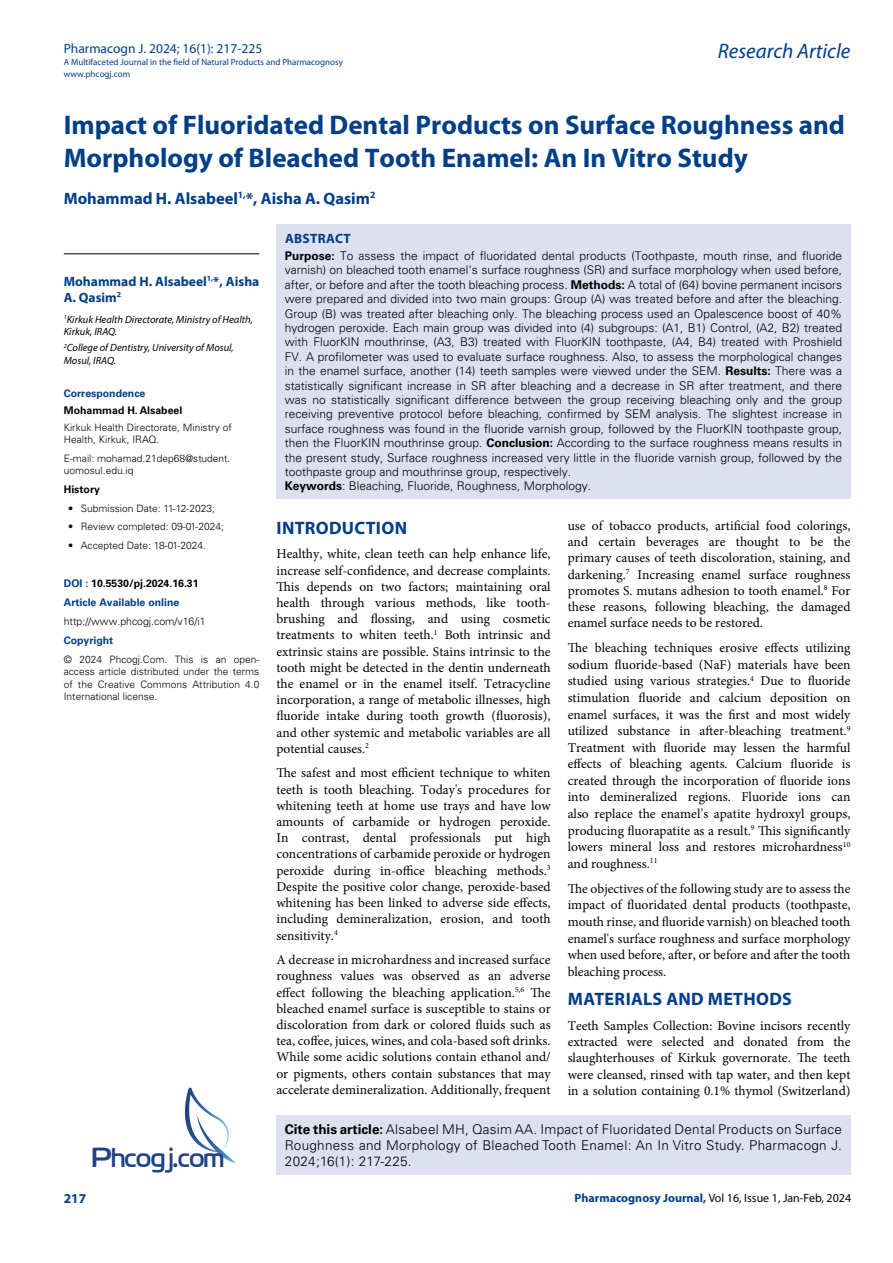
<style>
.page{position:relative;width:893px;height:1263px;background:#fff}
.page>*{position:absolute;margin:0;border:0;box-sizing:border-box;transform-origin:0 0}
.t1{font:27.6px "Cloud World";color:#1e4384}
.t2{font:700 27px/33px "Myriad Pro";color:#003e88}
.t3{font:italic 21px "Myriad Pro";color:#003e88}
.t4{font:700 18px "Myriad Pro";letter-spacing:.02em;color:#003e88}
.t5{font:700 16.5px "Myriad Pro";color:#003e88}
.t6{font:13.5px/16.2px "Minion Pro";color:#000;text-align:justify}
.t7{font:300 13.5px/16.2px "Univers LT Std";letter-spacing:.02em;color:#000}
.t8{font:700 13.5px/16.2px "Myriad Pro";color:#003e88}
.t9{font:13.5px "Myriad Pro";color:#003e88}
.t10{font:700 13.5px "Myriad Pro";letter-spacing:.02em;color:#003e88}
.t11{font:300 12px/14.4px "Univers LT Std";color:#000}
.t12{font:12px "Myriad Pro";color:#000}
.t13{font:italic 10.5px/12.3px "Myriad Pro";color:#000}
.t14{font:700 10.5px/18.9px "Univers LT Std";color:#003e88}
.t15{font:300 10.5px "Univers LT Std";color:#000}
.t16{font:700 10.5px "Univers LT Std";color:#000}
.t17{font:300 10.2px/12.3px "Univers LT Std";color:#000}
.t18{font:9px/12px "Myriad Pro";color:#003e88}
.s1{color:#000}
.s2{font-weight:700}
.s3{font-weight:700;color:#003e88}
</style>
<div class="page">
<div style="left:276px;top:1115px;width:574px;height:60px;background:#dde0ef"></div>
<svg style="left:185px;top:1087px;width:51px;height:76px"></svg>
<div style="left:276px;top:225px;width:575px;height:274px;background:#dde0ef"></div>
<hr style="left:64px;top:254px;width:195px;height:1px;background:#000">
<p class="t9" style="left:64px;top:40px;width:200px">Pharmacogn J. 2024; 16(1): 217-225</p>
<p class="t18" style="left:64px;top:55px;width:281px">A Multifaceted Journal in the field of Natural Products and Pharmacognosy www.phcogj.com</p>
<h3 class="t3" style="left:718px;top:38px;width:134px">Research Article</h3>
<h2 class="t2" style="left:64px;top:108px;width:783px">Impact of Fluoridated Dental Products on Surface Roughness and<br>Morphology of Bleached Tooth Enamel: An In Vitro Study</h2>
<p class="t5" style="left:64px;top:187px;width:313px">Mohammad H. Alsabeel<sup>1,</sup>*, Aisha A. Qasim<sup>2</sup></p>
<p class="t8" style="left:64px;top:272px;width:197px">Mohammad H. Alsabeel<sup>1,</sup>*, Aisha<br>A. Qasim<sup>2</sup></p>
<p class="t13" style="left:64px;top:313px;width:191px"><sup>1</sup>Kirkuk Health Directorate, Ministry of Health,<br>Kirkuk, IRAQ.</p>
<p class="t13" style="left:64px;top:342px;width:171px"><sup>2</sup>College of Dentistry, University of Mosul,<br>Mosul, IRAQ.</p>
<p class="t14" style="left:64px;top:384px;width:83px">Correspondence</p>
<p class="t16" style="left:64px;top:404px;width:120px">Mohammad H. Alsabeel</p>
<p class="t17" style="left:64px;top:421px;width:170px">Kirkuk Health Directorate, Ministry of<br>Health, Kirkuk, IRAQ.</p>
<p class="t17" style="left:64px;top:452px;width:168px">E-mail: mohamad.21dep68@student. uomosul.edu.iq</p>
<p class="t16" style="left:64px;top:483px;width:38px">History</p>
<p class="t17" style="left:68px;top:502px;width:148px">• Submission Date: 11-12-2023;</p>
<p class="t17" style="left:68px;top:521px;width:157px">• Review completed: 09-01-2024;</p>
<p class="t17" style="left:68px;top:540px;width:139px">• Accepted Date: 18-01-2024.</p>
<p class="t14" style="left:64px;top:574px;width:136px">DOI : <span class="s1">10.5530/pj.2024.16.31<br></span>Article Available online</p>
<p class="t15" style="left:64px;top:615px;width:143px">http://www.phcogj.com/v16/i1</p>
<p class="t14" style="left:64px;top:631px;width:51px">Copyright</p>
<p class="t17" style="left:64px;top:653px;width:197px;text-align:justify">© 2024 Phcogj.Com. This is an open&shy;access article distributed under the terms of the Creative Commons Attribution 4.0<br>International license.</p>
<p class="t10" style="left:285px;top:230px;width:67px">ABSTRACT</p>
<p class="t11" style="left:285px;top:248px;width:559px"><span class="s2">Purpose:</span> To assess the impact of fluoridated dental products (Toothpaste, mouth rinse, and fluoride varnish) on bleached tooth enamel's surface roughness (SR) and surface morphology when used before, after, or before and after the tooth bleaching process. <span class="s2">Methods:</span> A total of (64) bovine permanent incisors were prepared and divided into two main groups: Group (A) was treated before and after the bleaching.<br>Group (B) was treated after bleaching only. The bleaching process used an Opalescence boost of 40% hydrogen peroxide. Each main group was divided into (4) subgroups: (A1, B1) Control, (A2, B2) treated with FluorKIN mouthrinse, (A3, B3) treated with FluorKIN toothpaste, (A4, B4) treated with Proshield FV. A profilometer was used to evaluate surface roughness. Also, to assess the morphological changes in the enamel surface, another (14) teeth samples were viewed under the SEM. <span class="s2">Results:</span> There was a statistically significant increase in SR after bleaching and a decrease in SR after treatment, and there was no statistically significant difference between the group receiving bleaching only and the group receiving preventive protocol before bleaching, confirmed by SEM analysis. The slightest increase in surface roughness was found in the fluoride varnish group, followed by the FluorKIN toothpaste group, then the FluorKIN mouthrinse group. <span class="s2">Conclusion:</span> According to the surface roughness means results in the present study, Surface roughness increased very little in the fluoride varnish group, followed by the toothpaste group and mouthrinse group, respectively.<br><span class="s2">Keywords</span>: Bleaching, Fluoride, Roughness, Morphology.</p>
<h3 class="t4" style="left:277px;top:516px;width:132px">INTRODUCTION</h3>
<p class="t6" style="left:276px;top:546px;width:276px">Healthy, white, clean teeth can help enhance life, increase self-confidence, and decrease complaints.<br>This depends on two factors; maintaining oral health through various methods, like tooth&shy;brushing and flossing, and using cosmetic treatments to whiten teeth.<sup>1</sup> Both intrinsic and extrinsic stains are possible. Stains intrinsic to the tooth might be detected in the dentin underneath the enamel or in the enamel itself. Tetracycline incorporation, a range of metabolic illnesses, high fluoride intake during tooth growth (fluorosis), and other systemic and metabolic variables are all potential causes.<sup>2</sup></p>
<p class="t6" style="left:276px;top:765px;width:276px">The safest and most efficient technique to whiten teeth is tooth bleaching. Today's procedures for whitening teeth at home use trays and have low amounts of carbamide or hydrogen peroxide.<br>In contrast, dental professionals put high concentrations of carbamide peroxide or hydrogen peroxide during in-office bleaching methods.<sup>3<br></sup>Despite the positive color change, peroxide-based whitening has been linked to adverse side effects, including demineralization, erosion, and tooth sensitivity.<sup>4</sup></p>
<p class="t6" style="left:276px;top:952px;width:276px">A decrease in microhardness and increased surface roughness values was observed as an adverse effect following the bleaching application.<sup>5,6</sup> The bleached enamel surface is susceptible to stains or discoloration from dark or colored fluids such as tea, coffee, juices, wines, and cola-based soft drinks.<br>While some acidic solutions contain ethanol and/ or pigments, others contain substances that may accelerate demineralization. Additionally, frequent</p>
<p class="t6" style="left:568px;top:518px;width:284px">use of tobacco products, artificial food colorings, and certain beverages are thought to be the primary causes of teeth discoloration, staining, and darkening.<sup>7</sup> Increasing enamel surface roughness promotes S. mutans adhesion to tooth enamel.<sup>8</sup> For these reasons, following bleaching, the damaged enamel surface needs to be restored.</p>
<p class="t6" style="left:568px;top:640px;width:284px">The bleaching techniques erosive effects utilizing sodium fluoride-based (NaF) materials have been studied using various strategies.<sup>4</sup> Due to fluoride stimulation fluoride and calcium deposition on enamel surfaces, it was the first and most widely utilized substance in after-bleaching treatment.<sup>9<br></sup>Treatment with fluoride may lessen the harmful effects of bleaching agents. Calcium fluoride is created through the incorporation of fluoride ions into demineralized regions. Fluoride ions can also replace the enamel’s apatite hydroxyl groups, producing fluorapatite as a result.<sup>9</sup> This significantly lowers mineral loss and restores microhardness<sup>10 </sup>and roughness.<sup>11</sup></p>
<p class="t6" style="left:568px;top:880px;width:284px;line-height:16.6px">The objectives of the following study are to assess the impact of fluoridated dental products (toothpaste, mouth rinse, and fluoride varnish) on bleached tooth enamel's surface roughness and surface morphology when used before, after, or before and after the tooth bleaching process.</p>
<h3 class="t4" style="left:568px;top:987px;width:226px">MATERIALS AND METHODS</h3>
<p class="t6" style="left:568px;top:1017px;width:284px">Teeth Samples Collection: Bovine incisors recently extracted were selected and donated from the slaughterhouses of Kirkuk governorate. The teeth were cleansed, rinsed with tap water, and then kept in a solution containing 0.1% thymol (Switzerland)</p>
<p class="t7" style="left:285px;top:1121px;width:558px"><span class="s2">Cite this article:</span> Alsabeel MH, Qasim AA. Impact of Fluoridated Dental Products on Surface<br>Roughness and Morphology of Bleached Tooth Enamel: An In Vitro Study. Pharmacogn J.</p>
<h1 class="t1" style="left:92px;top:1136px;width:134px">Phcogj.com</h1>
<p class="t7" style="left:285px;top:1153px;width:128px">2024;16(1): 217-225.</p>
<p class="t8" style="left:64px;top:1190px;width:24px">217</p>
<p class="t12" style="left:574px;top:1190px;width:278px"><span class="s3">Pharmacognosy Journal,</span> Vol 16, Issue 1, Jan-Feb, 2024</p>
</div>
